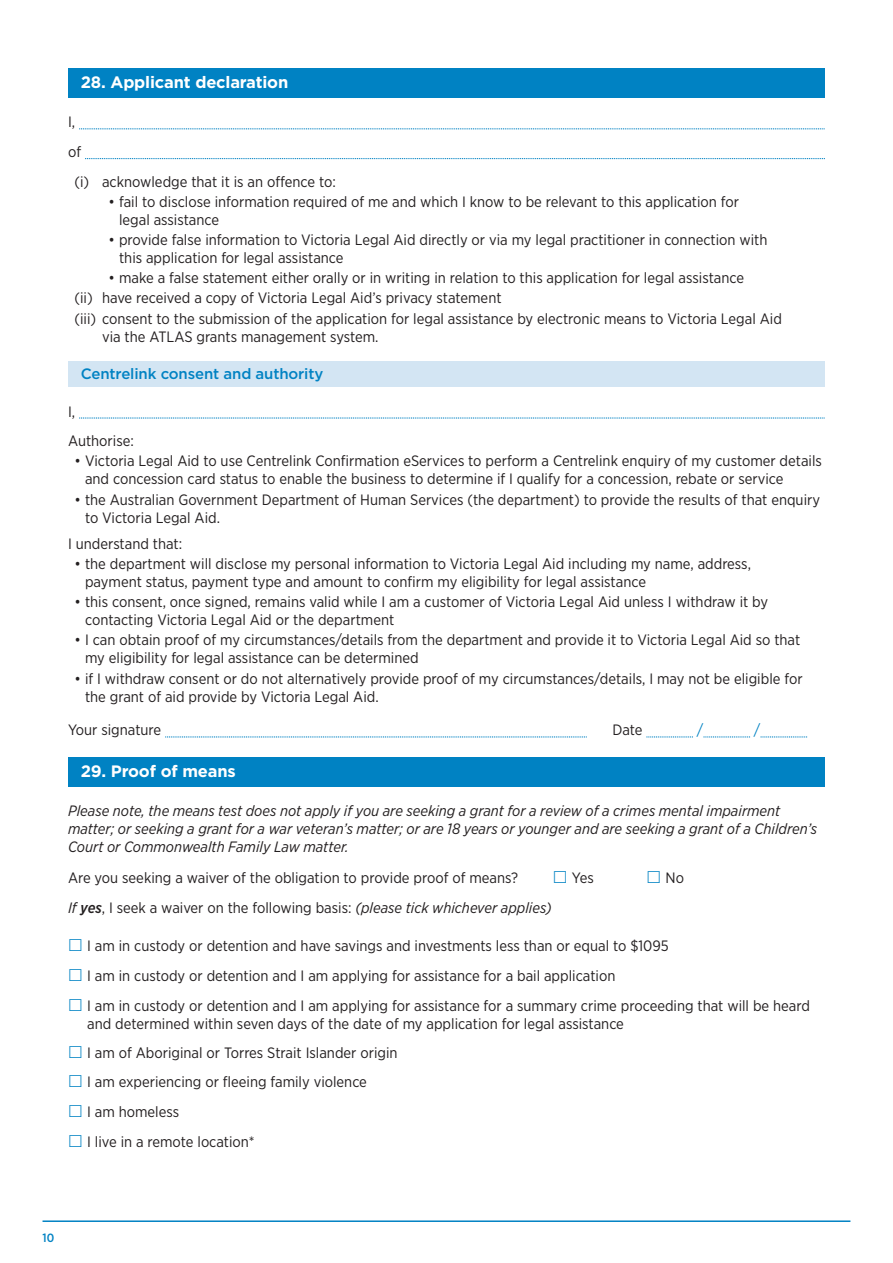
<style>
.page{position:relative;width:893px;height:1263px;background:#fff}
.page>*{position:absolute;margin:0;border:0;box-sizing:border-box;transform-origin:0 0}
.t1{font:700 16.5px "Gotham";letter-spacing:-.01em;color:#fff}
.t2{font:15px/18px "Gotham Narrow";color:#231f20}
.t3{font:italic 15px/18px "Gotham Narrow";color:#231f20}
.t4{font:500 15px "Gotham";letter-spacing:-.01em;color:#0082c3}
.t5{font:15px "Gotham Narrow";color:#0082c3}
.t6{font:500 12px "Gotham Narrow";color:#0082c3}
.s1{font-style:italic}
.s2{font-weight:500;font-style:italic}
</style>
<div class="page">
<hr style="left:43px;top:1220px;width:807px;height:2px;background:#0082c3">
<div style="left:68px;top:68px;width:757px;height:30px;background:#0082c3"></div>
<svg style="left:79px;top:129px;width:746px;height:1px"></svg>
<svg style="left:85px;top:158px;width:740px;height:1px"></svg>
<div style="left:68px;top:361px;width:757px;height:26px;background:#d3e5f3"></div>
<svg style="left:79px;top:418px;width:746px;height:1px"></svg>
<svg style="left:165px;top:737px;width:422px;height:1px"></svg>
<svg style="left:646px;top:737px;width:47px;height:1px"></svg>
<svg style="left:703px;top:737px;width:47px;height:1px"></svg>
<svg style="left:760px;top:737px;width:47px;height:1px"></svg>
<div style="left:68px;top:757px;width:757px;height:30px;background:#0082c3"></div>
<p class="t1" style="left:81px;top:71px;width:209px">28. Applicant declaration</p>
<p class="t2" style="left:68px;top:113px;width:9px">I,</p>
<p class="t2" style="left:68px;top:143px;width:15px">of</p>
<p class="t2" style="left:74px;top:172px;width:263px">(i) acknowledge that it is an offence to:</p>
<p class="t2" style="left:119px;top:192px;width:621px;text-indent:-11px">• fail to disclose information required of me and which I know to be relevant to this application for legal assistance</p>
<p class="t2" style="left:119px;top:231px;width:650px;text-indent:-11px">• provide false information to Victoria Legal Aid directly or via my legal practitioner in connection with this application for legal assistance</p>
<p class="t2" style="left:74px;top:268px;width:709px;line-height:20.1px;text-indent:34px">• make a false statement either orally or in writing in relation to this application for legal assistance<br>(ii) have received a copy of Victoria Legal Aid’s privacy statement<br>(iii) consent to the submission of the application for legal assistance by electronic means to Victoria Legal Aid</p>
<p class="t2" style="left:102px;top:327px;width:278px">via the ATLAS grants management system.</p>
<p class="t4" style="left:81px;top:364px;width:244px">Centrelink consent and authority</p>
<p class="t2" style="left:68px;top:396px;width:67px;line-height:29.7px">I,<br>Authorise:</p>
<p class="t2" style="left:85px;top:452px;width:738px;text-indent:-11px">• Victoria Legal Aid to use Centrelink Confirmation eServices to perform a Centrelink enquiry of my customer details and concession card status to enable the business to determine if I qualify for a concession, rebate or service</p>
<p class="t2" style="left:85px;top:490px;width:737px;text-indent:-11px">• the Australian Government Department of Human Services (the department) to provide the results of that enquiry to Victoria Legal Aid.</p>
<p class="t2" style="left:68px;top:534px;width:116px">I understand that:</p>
<p class="t2" style="left:85px;top:555px;width:667px;text-indent:-11px">• the department will disclose my personal information to Victoria Legal Aid including my name, address, payment status, payment type and amount to confirm my eligibility for legal assistance</p>
<p class="t2" style="left:85px;top:593px;width:685px;text-indent:-11px">• this consent, once signed, remains valid while I am a customer of Victoria Legal Aid unless I withdraw it by contacting Victoria Legal Aid or the department</p>
<p class="t2" style="left:85px;top:631px;width:717px;text-indent:-11px">• I can obtain proof of my circumstances/details from the department and provide it to Victoria Legal Aid so that my eligibility for legal assistance can be determined</p>
<p class="t2" style="left:85px;top:669px;width:719px;text-indent:-11px">• if I withdraw consent or do not alternatively provide proof of my circumstances/details, I may not be eligible for the grant of aid provide by Victoria Legal Aid.</p>
<p class="t2" style="left:68px;top:721px;width:95px">Your signature</p>
<p class="t2" style="left:612px;top:721px;width:32px">Date</p>
<p class="t5" style="left:697px;top:721px;width:8px">/</p>
<p class="t5" style="left:754px;top:721px;width:8px">/</p>
<p class="t1" style="left:81px;top:760px;width:157px">29. Proof of means</p>
<p class="t3" style="left:68px;top:802px;width:751px">Please note, the means test does not apply if you are seeking a grant for a review of a crimes mental impairment matter; or seeking a grant for a war veteran’s matter; or are 18 years or younger and are seeking a grant of a Children’s<br>Court or Commonwealth Family Law matter.</p>
<p class="t2" style="left:68px;top:869px;width:451px">Are you seeking a waiver of the obligation to provide proof of means?</p>
<p class="t2" style="left:572px;top:869px;width:23px">Yes</p>
<p class="t2" style="left:665px;top:869px;width:20px">No</p>
<p class="t2" style="left:68px;top:898px;width:485px"><span class="s1">If</span> <span class="s2">yes</span>, I seek a waiver on the following basis: <span class="s1">(please tick whichever applies)</span></p>
<p class="t2" style="left:87px;top:931px;width:724px;line-height:29.7px">I am in custody or detention and have savings and investments less than or equal to $1095<br>I am in custody or detention and I am applying for assistance for a bail application<br>I am in custody or detention and I am applying for assistance for a summary crime proceeding that will be heard</p>
<p class="t2" style="left:87px;top:1008px;width:538px;line-height:29.5px">and determined within seven days of the date of my application for legal assistance I am of Aboriginal or Torres Strait Islander origin<br>I am experiencing or fleeing family violence<br>I am homeless<br>I live in a remote location*</p>
<p class="t6" style="left:43px;top:1230px;width:13px">10</p>
</div>
